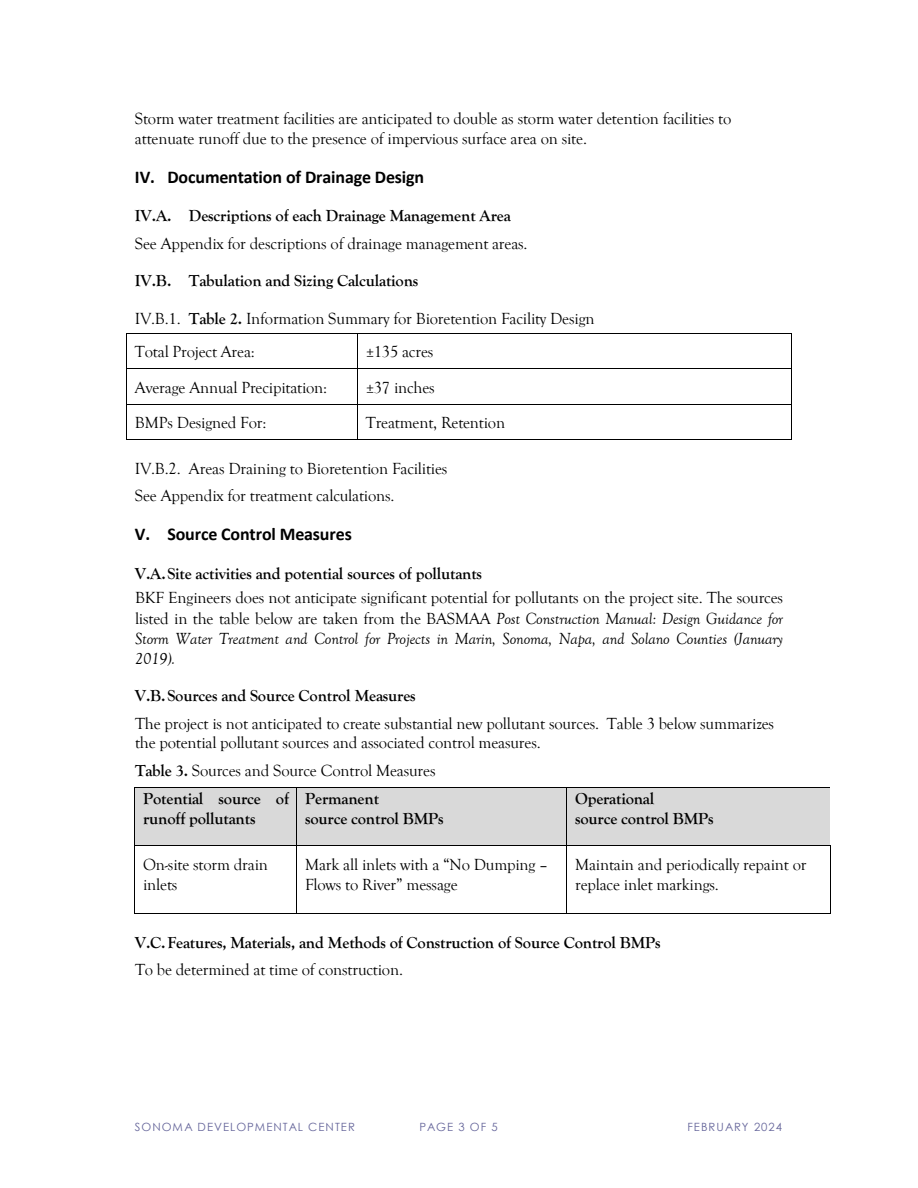
<style>
.page{position:relative;width:918px;height:1188px;background:#fff}
.page>*{position:absolute;margin:0;border:0;box-sizing:border-box;transform-origin:0 0}
.t1{font:700 18px "Calibri";letter-spacing:-.005em;color:#000}
.t2{font:16.5px/19.8px "Goudy Old Style";letter-spacing:-.01em;color:#000}
.t3{font:700 16.5px/19.8px "Goudy Old Style";letter-spacing:-.01em;color:#000}
.t4{font:11.4px "Century Gothic";letter-spacing:.095em;color:#65659a}
.s1{font-weight:700}
.s2{font-style:italic}
</style>
<div class="page">
<hr style="left:127px;top:333px;width:230px;height:1px;background:#000">
<hr style="left:358px;top:333px;width:433px;height:1px;background:#000">
<hr style="left:127px;top:334px;width:1px;height:34px;background:#000">
<hr style="left:357px;top:334px;width:1px;height:34px;background:#000">
<hr style="left:791px;top:334px;width:1px;height:34px;background:#000">
<hr style="left:127px;top:368px;width:230px;height:1px;background:#000">
<hr style="left:358px;top:368px;width:433px;height:1px;background:#000">
<hr style="left:127px;top:369px;width:1px;height:35px;background:#000">
<hr style="left:357px;top:369px;width:1px;height:35px;background:#000">
<hr style="left:791px;top:369px;width:1px;height:35px;background:#000">
<hr style="left:127px;top:404px;width:230px;height:1px;background:#000">
<hr style="left:358px;top:404px;width:433px;height:1px;background:#000">
<hr style="left:127px;top:405px;width:1px;height:35px;background:#000">
<hr style="left:127px;top:440px;width:230px;height:1px;background:#000">
<hr style="left:357px;top:405px;width:1px;height:35px;background:#000">
<hr style="left:358px;top:440px;width:433px;height:1px;background:#000">
<hr style="left:791px;top:405px;width:1px;height:35px;background:#000">
<div style="left:135px;top:788px;width:162px;height:58px;background:#d9d9d9"></div>
<div style="left:297px;top:788px;width:270px;height:58px;background:#d9d9d9"></div>
<div style="left:567px;top:788px;width:263px;height:58px;background:#d9d9d9"></div>
<hr style="left:135px;top:787px;width:162px;height:1px;background:#000">
<hr style="left:297px;top:787px;width:270px;height:1px;background:#000">
<hr style="left:567px;top:787px;width:263px;height:1px;background:#000">
<hr style="left:135px;top:788px;width:1px;height:58px;background:#000">
<hr style="left:297px;top:788px;width:1px;height:58px;background:#000">
<hr style="left:567px;top:788px;width:1px;height:58px;background:#000">
<hr style="left:135px;top:846px;width:162px;height:1px;background:#000">
<hr style="left:297px;top:846px;width:270px;height:1px;background:#000">
<hr style="left:567px;top:846px;width:263px;height:1px;background:#000">
<hr style="left:135px;top:846px;width:1px;height:67px;background:#000">
<hr style="left:135px;top:913px;width:162px;height:1px;background:#000">
<hr style="left:297px;top:846px;width:1px;height:67px;background:#000">
<hr style="left:297px;top:913px;width:270px;height:1px;background:#000">
<hr style="left:567px;top:846px;width:1px;height:67px;background:#000">
<hr style="left:567px;top:913px;width:263px;height:1px;background:#000">
<hr style="left:830px;top:846px;width:1px;height:67px;background:#000">
<p class="t2" style="left:135px;top:110px;width:598px">Storm water treatment facilities are anticipated to double as storm water detention facilities to attenuate runoff due to the presence of impervious surface area on site.</p>
<p class="t1" style="left:135px;top:170px;width:291px">IV. Documentation of Drainage Design</p>
<p class="t3" style="left:135px;top:207px;width:377px">IV.A. Descriptions of each Drainage Management Area</p>
<p class="t2" style="left:135px;top:234px;width:394px">See Appendix for descriptions of drainage management areas.</p>
<p class="t3" style="left:135px;top:272px;width:285px">IV.B. Tabulation and Sizing Calculations</p>
<p class="t2" style="left:135px;top:304px;width:461px;line-height:32.5px">IV.B.1. <span class="s1">Table 2.</span> Information Summary for Bioretention Facility Design<br>Total Project Area:</p>
<p class="t2" style="left:366px;top:343px;width:69px">±135 acres</p>
<p class="t2" style="left:135px;top:378px;width:194px">Average Annual Precipitation:</p>
<p class="t2" style="left:366px;top:378px;width:71px">±37 inches</p>
<p class="t2" style="left:135px;top:414px;width:133px">BMPs Designed For:</p>
<p class="t2" style="left:366px;top:414px;width:141px">Treatment, Retention</p>
<p class="t2" style="left:135px;top:456px;width:314px;line-height:27.3px">IV.B.2. Areas Draining to Bioretention Facilities<br>See Appendix for treatment calculations.</p>
<p class="t1" style="left:135px;top:528px;width:218px">V. Source Control Measures</p>
<p class="t3" style="left:135px;top:565px;width:349px">V.A.Site activities and potential sources of pollutants</p>
<p class="t2" style="left:135px;top:589px;width:650px;line-height:20.2px;text-align:justify">BKF Engineers does not anticipate significant potential for pollutants on the project site. The sources listed in the table below are taken from the BASMAA <span class="s2">Post Construction Manual: Design Guidance for Storm Water Treatment and Control for Projects in Marin, Sonoma, Napa, and Solano Counties (January 2019).</span></p>
<p class="t3" style="left:135px;top:687px;width:282px">V.B.Sources and Source Control Measures</p>
<p class="t2" style="left:135px;top:714px;width:641px">The project is not anticipated to create substantial new pollutant sources. Table 3 below summarizes the potential pollutant sources and associated control measures.</p>
<p class="t2" style="left:143px;top:757px;width:294px;line-height:28px;text-indent:-8px"><span class="s1">Table 3.</span> Sources and Source Control Measures<br><span class="s1">Potential source of</span></p>
<p class="t3" style="left:143px;top:809px;width:114px">runoff pollutants</p>
<p class="t3" style="left:305px;top:790px;width:140px">Permanent<br>source control BMPs</p>
<p class="t3" style="left:575px;top:790px;width:140px">Operational<br>source control BMPs</p>
<p class="t2" style="left:143px;top:855px;width:126px">On-site storm drain inlets</p>
<p class="t2" style="left:305px;top:855px;width:244px">Mark all inlets with a “No Dumping –<br>Flows to River” message</p>
<p class="t2" style="left:575px;top:855px;width:233px">Maintain and periodically repaint or replace inlet markings.</p>
<p class="t3" style="left:135px;top:933px;width:527px">V.C.Features, Materials, and Methods of Construction of Source Control BMPs</p>
<p class="t2" style="left:135px;top:961px;width:270px">To be determined at time of construction.</p>
<p class="t4" style="left:135px;top:1121px;width:221px">SONOMA DEVELOPMENTAL CENTER</p>
<p class="t4" style="left:419px;top:1121px;width:80px">PAGE 3 OF 5</p>
<p class="t4" style="left:687px;top:1121px;width:96px">FEBRUARY 2024</p>
</div>
